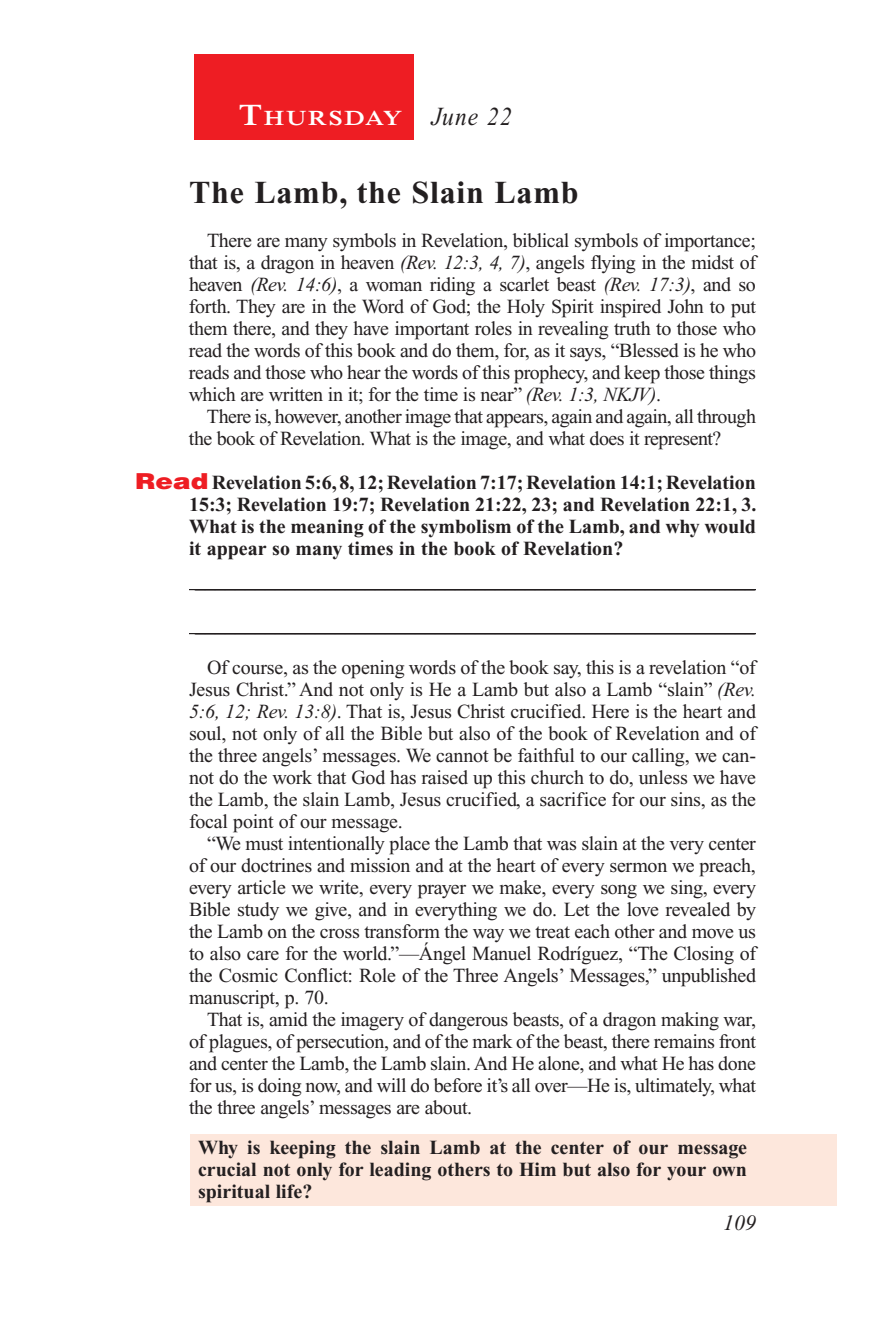
<style>
.page{position:relative;width:891px;height:1332px;background:#fff}
.page>*{position:absolute;margin:0;border:0;box-sizing:border-box;transform-origin:0 0}
.t1{font:700 32px "Times New Roman PS Std";letter-spacing:.025em;color:#231f20}
.Lesson_Dates{font:italic 26px "Times New Roman PS Std";letter-spacing:.05em;color:#231f20;scale:.9 1}
.t2{font:italic 22px "Times New Roman PS Std";color:#231f20}
.Daily_Header{font:600 21px "Times NRMT Std";letter-spacing:.07em;color:#fff;scale:1.1 1}
.t3{font:20px/22px "Times New Roman PS Std";letter-spacing:-.02em;color:#231f20;text-align:justify}
.t4{font:700 20px/22px "Times New Roman PS Std";color:#231f20;text-align:justify}
.s1{font-size:30px}
.s2{font-style:italic}
.s3{font-family:"Helvetica LT Std";font-weight:900;font-size:22px;color:#ee1d23}
</style>
<div class="page">
<div style="left:194px;top:54px;width:220px;height:86px;background:#ee1d23"></div>
<div style="left:191px;top:1134px;width:646px;height:72px;background:#fde7dc"></div>
<hr style="left:189px;top:589px;width:567px;height:1px;background:#231f20">
<hr style="left:189px;top:633px;width:567px;height:1px;background:#231f20">
<p class="Daily_Header" style="left:239px;top:106px;width:150px"><span class="s1">T</span>HURSDAY</p>
<p class="Lesson_Dates" style="left:432px;top:102px;width:91px">June 22</p>
<h1 class="t1" style="left:189px;top:174px;width:391px">The Lamb, the Slain Lamb</h1>
<p class="t3" style="left:189px;top:229px;width:569px;text-indent:18px">There are many symbols in Revelation, biblical symbols of importance; that is, a dragon in heaven <span class="s2">(Rev. 12:3, 4, 7)</span>, angels flying in the midst of heaven <span class="s2">(Rev. 14:6)</span>, a woman riding a scarlet beast <span class="s2">(Rev. 17:3)</span>, and so forth. They are in the Word of God; the Holy Spirit inspired John to put them there, and they have important roles in revealing truth to those who read the words of this book and do them, for, as it says, “Blessed is he who reads and those who hear the words of this prophecy, and keep those things which are written in it; for the time is near” <span class="s2">(Rev. 1:3, NKJV)</span>.</p>
<p class="t3" style="left:189px;top:405px;width:569px;text-indent:18px">There is, however, another image that appears, again and again, all through the book of Revelation. What is the image, and what does it represent?</p>
<p class="t4" style="left:189px;top:471px;width:569px;text-indent:-54px"><span class="s3">Read</span> Revelation 5:6, 8, 12; Revelation 7:17; Revelation 14:1; Revelation 15:3; Revelation 19:7; Revelation 21:22, 23; and Revelation 22:1, 3.<br>What is the meaning of the symbolism of the Lamb, and why would it appear so many times in the book of Revelation?</p>
<p class="t3" style="left:195px;top:570px;width:561px">________________________________________________________</p>
<p class="t3" style="left:195px;top:604px;width:562px;line-height:42px;text-align:right">________________________________________________________<br>Of course, as the opening words of the book say, this is a revelation “of</p>
<p class="t3" style="left:189px;top:678px;width:569px">Jesus Christ.” And not only is He a Lamb but also a Lamb “slain” <span class="s2">(Rev.<br>5:6, 12; Rev. 13:8)</span>. That is, Jesus Christ crucified. Here is the heart and soul, not only of all the Bible but also of the book of Revelation and of the three angels’ messages. We cannot be faithful to our calling, we can&shy;not do the work that God has raised up this church to do, unless we have the Lamb, the slain Lamb, Jesus crucified, a sacrifice for our sins, as the focal point of our message.</p>
<p class="t3" style="left:189px;top:832px;width:569px;text-indent:18px">“We must intentionally place the Lamb that was slain at the very center of our doctrines and mission and at the heart of every sermon we preach, every article we write, every prayer we make, every song we sing, every Bible study we give, and in everything we do. Let the love revealed by the Lamb on the cross transform the way we treat each other and move us to also care for the world.”—Ángel Manuel Rodríguez, “The Closing of the Cosmic Conflict: Role of the Three Angels’ Messages,” unpublished manuscript, p. 70.</p>
<p class="t3" style="left:189px;top:1008px;width:569px;text-indent:18px">That is, amid the imagery of dangerous beasts, of a dragon making war, of plagues, of persecution, and of the mark of the beast, there remains front and center the Lamb, the Lamb slain. And He alone, and what He has done for us, is doing now, and will do before it’s all over—He is, ultimately, what the three angels’ messages are about.</p>
<p class="t4" style="left:198px;top:1136px;width:551px">Why is keeping the slain Lamb at the center of our message crucial not only for leading others to Him but also for your own spiritual life?</p>
<p class="t2" style="left:723px;top:1211px;width:34px">109</p>
</div>
